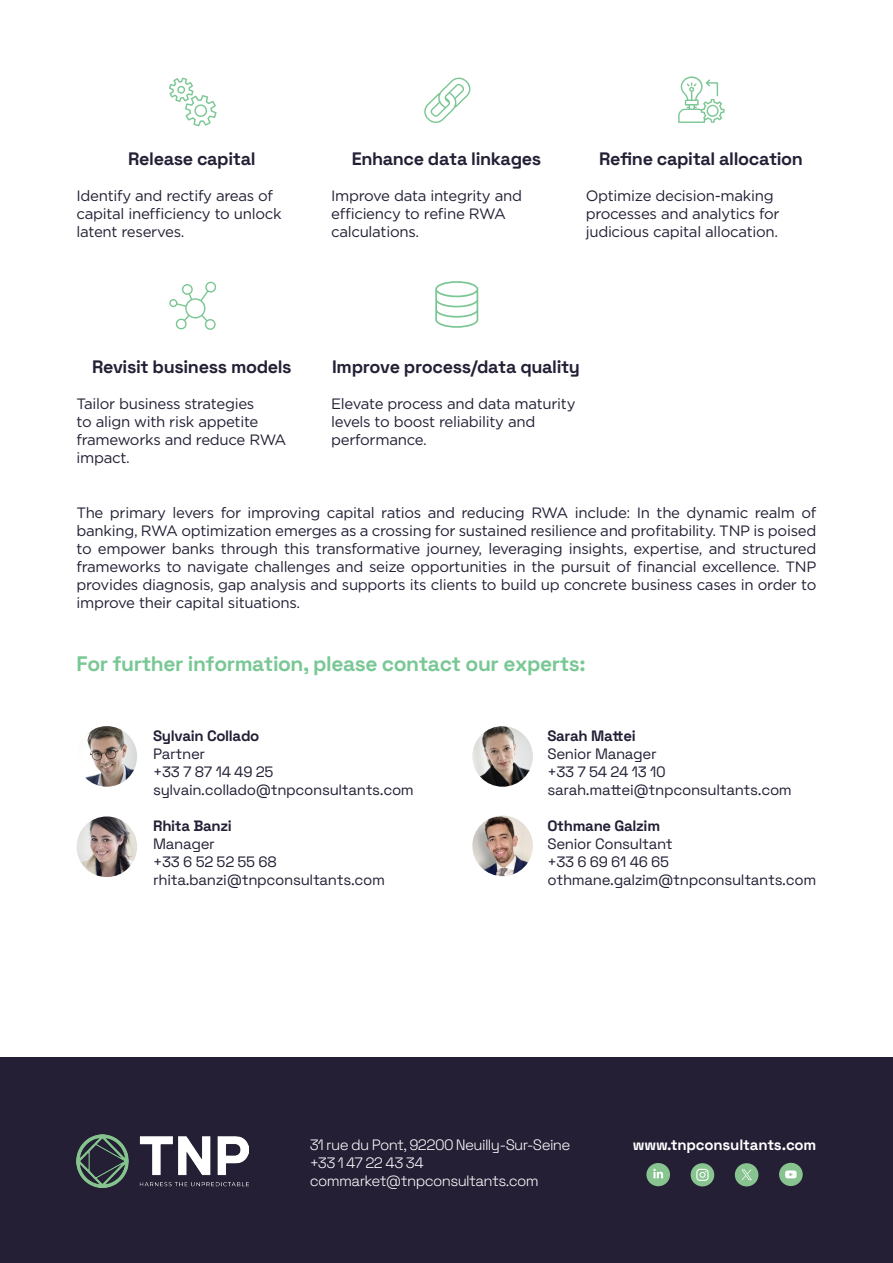
<style>
.page{position:relative;width:893px;height:1263px;background:#fff}
.page>*{position:absolute;margin:0;border:0;box-sizing:border-box;transform-origin:0 0}
.t1{font:300 21px "Space Grotesk";letter-spacing:-.02em;color:#78c794}
.t2{font:300 18px "Space Grotesk";letter-spacing:-.02em;color:#241f35}
.t3{font:15px/18px "Gotham";letter-spacing:-.02em;color:#241f35}
.t4{font:300 15px "Space Grotesk";letter-spacing:-.02em;color:#241f35}
.t5{font:300 15px "Space Grotesk";letter-spacing:-.04em;color:#fff}
.t6{font:300 15px "Space Grotesk";letter-spacing:-.01em;color:#fff}
</style>
<div class="page">
<img style="left:472px;top:726px;width:61px;height:61px;border-radius:30px">
<img style="left:472px;top:815px;width:61px;height:61px;border-radius:30px">
<img style="left:77px;top:816px;width:60px;height:61px;border-radius:30px">
<svg style="left:169px;top:78px;width:48px;height:48px"></svg>
<svg style="left:424px;top:78px;width:46px;height:45px"></svg>
<svg style="left:169px;top:282px;width:47px;height:48px"></svg>
<svg style="left:435px;top:281px;width:43px;height:47px"></svg>
<svg style="left:678px;top:76px;width:46px;height:47px"></svg>
<div style="left:0;top:1058px;width:893px;height:205px;background:#241f35"></div>
<div style="left:691px;top:1163px;width:23px;height:23px;background:#87c48f;border-radius:50%"></div>
<svg style="left:696px;top:1169px;width:13px;height:12px"></svg>
<div style="left:646px;top:1163px;width:24px;height:23px;background:#87c48f;border-radius:50%"></div>
<svg style="left:653px;top:1169px;width:10px;height:9px"></svg>
<div style="left:735px;top:1163px;width:23px;height:23px;background:#87c48f;border-radius:50%"></div>
<svg style="left:741px;top:1169px;width:11px;height:11px"></svg>
<div style="left:779px;top:1163px;width:24px;height:23px;background:#87c48f;border-radius:50%"></div>
<svg style="left:785px;top:1170px;width:12px;height:8px"></svg>
<img style="left:77px;top:1135px;width:172px;height:52px">
<img style="left:77px;top:726px;width:60px;height:61px;border-radius:30px">
<p class="t2" style="left:128px;top:146px;width:129px">Release capital</p>
<p class="t3" style="left:77px;top:186px;width:207px">Identify and rectify areas of capital inefficiency to unlock latent reserves.</p>
<p class="t2" style="left:352px;top:146px;width:191px">Enhance data linkages</p>
<p class="t3" style="left:331px;top:186px;width:192px">Improve data integrity and efficiency to refine RWA calculations.</p>
<p class="t2" style="left:599px;top:146px;width:205px">Refine capital allocation</p>
<p class="t3" style="left:586px;top:186px;width:195px">Optimize decision-making processes and analytics for judicious capital allocation.</p>
<p class="t2" style="left:92px;top:353px;width:201px">Revisit business models</p>
<p class="t3" style="left:77px;top:394px;width:211px">Tailor business strategies<br>to align with risk appetite frameworks and reduce RWA impact.</p>
<p class="t2" style="left:332px;top:353px;width:249px">Improve process/data quality</p>
<p class="t3" style="left:331px;top:394px;width:246px">Elevate process and data maturity levels to boost reliability and performance.</p>
<p class="t3" style="left:77px;top:503px;width:741px;text-align:justify">The primary levers for improving capital ratios and reducing RWA include: In the dynamic realm of banking, RWA optimization emerges as a crossing for sustained resilience and profitability. TNP is poised to empower banks through this transformative journey, leveraging insights, expertise, and structured frameworks to navigate challenges and seize opportunities in the pursuit of financial excellence. TNP provides diagnosis, gap analysis and supports its clients to build up concrete business cases in order to improve their capital situations.</p>
<p class="t1" style="left:77px;top:649px;width:511px">For further information, please contact our experts:</p>
<p class="t4" style="left:153px;top:725px;width:108px">Sylvain Collado</p>
<p class="t4" style="left:153px;top:743px;width:54px">Partner</p>
<p class="t4" style="left:153px;top:761px;width:122px">+33 7 87 14 49 25</p>
<p class="t4" style="left:153px;top:779px;width:262px">sylvain.collado@tnpconsultants.com</p>
<p class="t4" style="left:153px;top:815px;width:80px">Rhita Banzi</p>
<p class="t4" style="left:153px;top:833px;width:63px">Manager</p>
<p class="t4" style="left:153px;top:851px;width:125px">+33 6 52 52 55 68</p>
<p class="t4" style="left:153px;top:869px;width:233px">rhita.banzi@tnpconsultants.com</p>
<p class="t4" style="left:547px;top:725px;width:90px">Sarah Mattei</p>
<p class="t4" style="left:547px;top:743px;width:111px">Senior Manager</p>
<p class="t4" style="left:547px;top:761px;width:120px">+33 7 54 24 13 10</p>
<p class="t4" style="left:547px;top:779px;width:246px">sarah.mattei@tnpconsultants.com</p>
<p class="t4" style="left:547px;top:815px;width:114px">Othmane Galzim</p>
<p class="t4" style="left:547px;top:833px;width:127px">Senior Consultant</p>
<p class="t4" style="left:547px;top:851px;width:123px">+33 6 69 61 46 65</p>
<p class="t4" style="left:547px;top:869px;width:270px">othmane.galzim@tnpconsultants.com</p>
<p class="t5" style="left:310px;top:1134px;width:262px">31 rue du Pont, 92200 Neuilly-Sur-Seine</p>
<p class="t5" style="left:310px;top:1152px;width:116px">+33 1 47 22 43 34</p>
<p class="t5" style="left:310px;top:1170px;width:231px">commarket@tnpconsultants.com</p>
<p class="t6" style="left:633px;top:1134px;width:185px">www.tnpconsultants.com</p>
</div>
